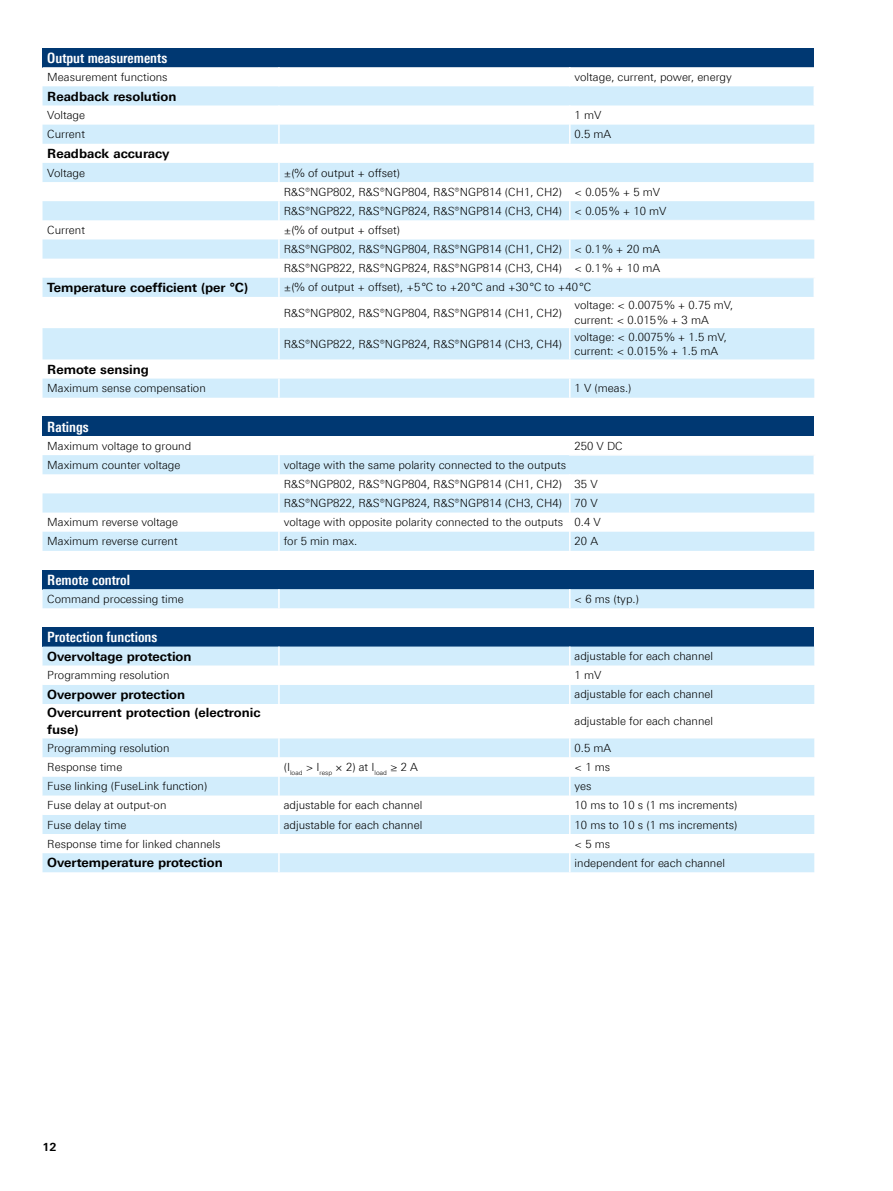
<style>
.page{position:relative;width:893px;height:1191px;background:#fff}
.page>*{position:absolute;margin:0;border:0;box-sizing:border-box;transform-origin:0 0}
.Tabellenueberschrift{font:700 14.25px "Linotype Univers 620 Cn";color:#fff}
.Tabellefett{font:700 12.75px/16.5px "Linotype Univers 630";color:#000}
.Tabelletext{font:300 11.25px "Linotype Univers 330";color:#000}
.t1{font:700 11.25px "Linotype Univers 630";color:#000}
</style>
<div class="page">
<div style="left:43px;top:48px;width:771px;height:19px;background:#003872"></div>
<svg style="left:43px;top:86px;width:771px;height:312px;fill:#d2edfc"></svg>
<hr style="left:278px;top:105px;width:2px;height:20px;background:#fff">
<hr style="left:569px;top:105px;width:2px;height:20px;background:#fff">
<svg style="left:278px;top:125px;width:2px;height:19px"></svg>
<svg style="left:569px;top:125px;width:2px;height:19px"></svg>
<svg style="left:569px;top:182px;width:2px;height:38px"></svg>
<svg style="left:278px;top:163px;width:2px;height:76px"></svg>
<hr style="left:278px;top:239px;width:2px;height:20px;background:#fff">
<hr style="left:569px;top:239px;width:2px;height:20px;background:#fff">
<svg style="left:569px;top:259px;width:2px;height:18px"></svg>
<svg style="left:278px;top:259px;width:2px;height:38px"></svg>
<hr style="left:278px;top:297px;width:2px;height:31px;background:#fff">
<hr style="left:569px;top:297px;width:2px;height:31px;background:#fff">
<hr style="left:278px;top:328px;width:2px;height:31px;background:#fff">
<hr style="left:569px;top:328px;width:2px;height:31px;background:#fff">
<hr style="left:278px;top:378px;width:2px;height:20px;background:#fff">
<hr style="left:569px;top:378px;width:2px;height:20px;background:#fff">
<hr style="left:569px;top:220px;width:246px;height:1px;background:#fcfcfc">
<hr style="left:569px;top:277px;width:246px;height:1px;background:#fcfcfc">
<div style="left:43px;top:417px;width:771px;height:19px;background:#003872"></div>
<svg style="left:43px;top:455px;width:771px;height:96px;fill:#d2edfc"></svg>
<svg style="left:278px;top:455px;width:2px;height:57px"></svg>
<svg style="left:569px;top:474px;width:2px;height:38px"></svg>
<hr style="left:278px;top:512px;width:2px;height:20px;background:#fff">
<hr style="left:569px;top:512px;width:2px;height:20px;background:#fff">
<svg style="left:278px;top:532px;width:2px;height:19px"></svg>
<svg style="left:569px;top:532px;width:2px;height:19px"></svg>
<hr style="left:569px;top:455px;width:246px;height:1px;background:#fcfcfc">
<div style="left:43px;top:570px;width:771px;height:19px;background:#003872"></div>
<div style="left:43px;top:589px;width:771px;height:19px;background:#d2edfc"></div>
<div style="left:43px;top:627px;width:771px;height:19px;background:#003872"></div>
<div style="left:43px;top:646px;width:771px;height:226px;background:#d2edfc"></div>
<svg style="left:43px;top:665px;width:771px;height:188px"></svg>
<svg style="left:278px;top:646px;width:2px;height:19px"></svg>
<svg style="left:569px;top:646px;width:2px;height:19px"></svg>
<hr style="left:278px;top:665px;width:2px;height:20px;background:#fff">
<hr style="left:569px;top:665px;width:2px;height:20px;background:#fff">
<svg style="left:278px;top:685px;width:2px;height:19px"></svg>
<svg style="left:569px;top:685px;width:2px;height:19px"></svg>
<hr style="left:278px;top:704px;width:2px;height:34px;background:#fff">
<hr style="left:569px;top:704px;width:2px;height:34px;background:#fff">
<svg style="left:278px;top:738px;width:2px;height:57px"></svg>
<svg style="left:569px;top:738px;width:2px;height:57px"></svg>
<hr style="left:278px;top:795px;width:2px;height:20px;background:#fff">
<hr style="left:569px;top:795px;width:2px;height:20px;background:#fff">
<svg style="left:278px;top:815px;width:2px;height:57px"></svg>
<svg style="left:569px;top:815px;width:2px;height:57px"></svg>
<p class="Tabellenueberschrift" style="left:47px;top:49px;width:121px">Output measurements</p>
<p class="Tabelletext" style="left:47px;top:70px;width:122px">Measurement functions</p>
<p class="Tabelletext" style="left:575px;top:70px;width:159px">voltage, current, power, energy</p>
<p class="Tabellefett" style="left:47px;top:88px;width:131px">Readback resolution</p>
<p class="Tabelletext" style="left:47px;top:108px;width:39px">Voltage</p>
<p class="Tabelletext" style="left:575px;top:108px;width:28px">1 mV</p>
<p class="Tabelletext" style="left:47px;top:128px;width:39px">Current</p>
<p class="Tabelletext" style="left:575px;top:128px;width:38px">0.5 mA</p>
<p class="Tabellefett" style="left:47px;top:145px;width:124px">Readback accuracy</p>
<p class="Tabelletext" style="left:47px;top:166px;width:39px">Voltage</p>
<p class="Tabelletext" style="left:284px;top:166px;width:118px">±(% of output + offset)</p>
<p class="Tabelletext" style="left:284px;top:185px;width:280px">R&amp;S®NGP802, R&amp;S®NGP804, R&amp;S®NGP814 (CH1, CH2)</p>
<p class="Tabelletext" style="left:575px;top:185px;width:87px">&lt; 0.05% + 5 mV</p>
<p class="Tabelletext" style="left:284px;top:204px;width:280px">R&amp;S®NGP822, R&amp;S®NGP824, R&amp;S®NGP814 (CH3, CH4)</p>
<p class="Tabelletext" style="left:575px;top:204px;width:93px">&lt; 0.05% + 10 mV</p>
<p class="Tabelletext" style="left:47px;top:223px;width:39px">Current</p>
<p class="Tabelletext" style="left:284px;top:223px;width:118px">±(% of output + offset)</p>
<p class="Tabelletext" style="left:284px;top:242px;width:280px">R&amp;S®NGP802, R&amp;S®NGP804, R&amp;S®NGP814 (CH1, CH2)</p>
<p class="Tabelletext" style="left:575px;top:242px;width:87px">&lt; 0.1% + 20 mA</p>
<p class="Tabelletext" style="left:284px;top:262px;width:280px">R&amp;S®NGP822, R&amp;S®NGP824, R&amp;S®NGP814 (CH3, CH4)</p>
<p class="Tabelletext" style="left:575px;top:262px;width:87px">&lt; 0.1% + 10 mA</p>
<p class="Tabellefett" style="left:47px;top:279px;width:202px">Temperature coefficient (per °C)</p>
<p class="Tabelletext" style="left:284px;top:281px;width:309px">±(% of output + offset), +5°C to +20°C and +30°C to +40°C</p>
<p class="Tabelletext" style="left:284px;top:306px;width:280px">R&amp;S®NGP802, R&amp;S®NGP804, R&amp;S®NGP814 (CH1, CH2)</p>
<p class="Tabelletext" style="left:575px;top:299px;width:160px">voltage: &lt; 0.0075% + 0.75 mV,</p>
<p class="Tabelletext" style="left:575px;top:313px;width:136px">current: &lt; 0.015% + 3 mA</p>
<p class="Tabelletext" style="left:284px;top:337px;width:280px">R&amp;S®NGP822, R&amp;S®NGP824, R&amp;S®NGP814 (CH3, CH4)</p>
<p class="Tabelletext" style="left:575px;top:330px;width:154px">voltage: &lt; 0.0075% + 1.5 mV,</p>
<p class="Tabelletext" style="left:575px;top:344px;width:145px">current: &lt; 0.015% + 1.5 mA</p>
<p class="Tabellefett" style="left:47px;top:361px;width:103px">Remote sensing</p>
<p class="Tabelletext" style="left:47px;top:381px;width:160px">Maximum sense compensation</p>
<p class="Tabelletext" style="left:575px;top:381px;width:58px">1 V (meas.)</p>
<p class="Tabellenueberschrift" style="left:47px;top:418px;width:43px">Ratings</p>
<p class="Tabelletext" style="left:47px;top:439px;width:145px">Maximum voltage to ground</p>
<p class="Tabelletext" style="left:575px;top:439px;width:50px">250 V DC</p>
<p class="Tabelletext" style="left:47px;top:458px;width:135px">Maximum counter voltage</p>
<p class="Tabelletext" style="left:284px;top:458px;width:284px">voltage with the same polarity connected to the outputs</p>
<p class="Tabelletext" style="left:284px;top:477px;width:280px">R&amp;S®NGP802, R&amp;S®NGP804, R&amp;S®NGP814 (CH1, CH2)</p>
<p class="Tabelletext" style="left:575px;top:477px;width:25px">35 V</p>
<p class="Tabelletext" style="left:284px;top:496px;width:280px">R&amp;S®NGP822, R&amp;S®NGP824, R&amp;S®NGP814 (CH3, CH4)</p>
<p class="Tabelletext" style="left:575px;top:496px;width:25px">70 V</p>
<p class="Tabelletext" style="left:47px;top:515px;width:132px">Maximum reverse voltage</p>
<p class="Tabelletext" style="left:284px;top:515px;width:281px">voltage with opposite polarity connected to the outputs</p>
<p class="Tabelletext" style="left:575px;top:515px;width:28px">0.4 V</p>
<p class="Tabelletext" style="left:47px;top:535px;width:132px">Maximum reverse current</p>
<p class="Tabelletext" style="left:284px;top:535px;width:75px">for 5 min max.</p>
<p class="Tabelletext" style="left:575px;top:535px;width:25px">20 A</p>
<p class="Tabellenueberschrift" style="left:47px;top:571px;width:84px">Remote control</p>
<p class="Tabelletext" style="left:47px;top:592px;width:138px">Command processing time</p>
<p class="Tabelletext" style="left:575px;top:592px;width:66px">&lt; 6 ms (typ.)</p>
<p class="Tabellenueberschrift" style="left:47px;top:628px;width:112px">Protection functions</p>
<p class="Tabellefett" style="left:47px;top:648px;width:146px">Overvoltage protection</p>
<p class="Tabelletext" style="left:575px;top:649px;width:140px">adjustable for each channel</p>
<p class="Tabelletext" style="left:47px;top:668px;width:124px">Programming resolution</p>
<p class="Tabelletext" style="left:575px;top:668px;width:28px">1 mV</p>
<p class="Tabellefett" style="left:47px;top:686px;width:139px">Overpower protection</p>
<p class="Tabelletext" style="left:575px;top:688px;width:140px">adjustable for each channel</p>
<p class="Tabellefett" style="left:47px;top:704px;width:215px">Overcurrent protection (electronic fuse)</p>
<p class="Tabelletext" style="left:575px;top:714px;width:140px">adjustable for each channel</p>
<p class="Tabelletext" style="left:47px;top:741px;width:124px">Programming resolution</p>
<p class="Tabelletext" style="left:575px;top:741px;width:38px">0.5 mA</p>
<p class="Tabelletext" style="left:47px;top:760px;width:77px">Response time</p>
<p class="Tabelletext" style="left:284px;top:760px;width:136px">(I<sub>load</sub> &gt; I<sub>resp</sub> × 2) at I<sub>load</sub> ≥ 2 A</p>
<p class="Tabelletext" style="left:575px;top:760px;width:37px">&lt; 1 ms</p>
<p class="Tabelletext" style="left:47px;top:779px;width:161px">Fuse linking (FuseLink function)</p>
<p class="Tabelletext" style="left:575px;top:779px;width:18px">yes</p>
<p class="Tabelletext" style="left:47px;top:798px;width:121px">Fuse delay at output-on</p>
<p class="Tabelletext" style="left:284px;top:798px;width:140px">adjustable for each channel</p>
<p class="Tabelletext" style="left:575px;top:798px;width:164px">10 ms to 10 s (1 ms increments)</p>
<p class="Tabelletext" style="left:47px;top:818px;width:81px">Fuse delay time</p>
<p class="Tabelletext" style="left:284px;top:818px;width:140px">adjustable for each channel</p>
<p class="Tabelletext" style="left:575px;top:818px;width:164px">10 ms to 10 s (1 ms increments)</p>
<p class="Tabelletext" style="left:47px;top:837px;width:175px">Response time for linked channels</p>
<p class="Tabelletext" style="left:575px;top:837px;width:37px">&lt; 5 ms</p>
<p class="Tabellefett" style="left:47px;top:854px;width:177px">Overtemperature protection</p>
<p class="Tabelletext" style="left:575px;top:856px;width:152px">independent for each channel</p>
<p class="t1" style="left:43px;top:1139px;width:16px">12</p>
</div>
